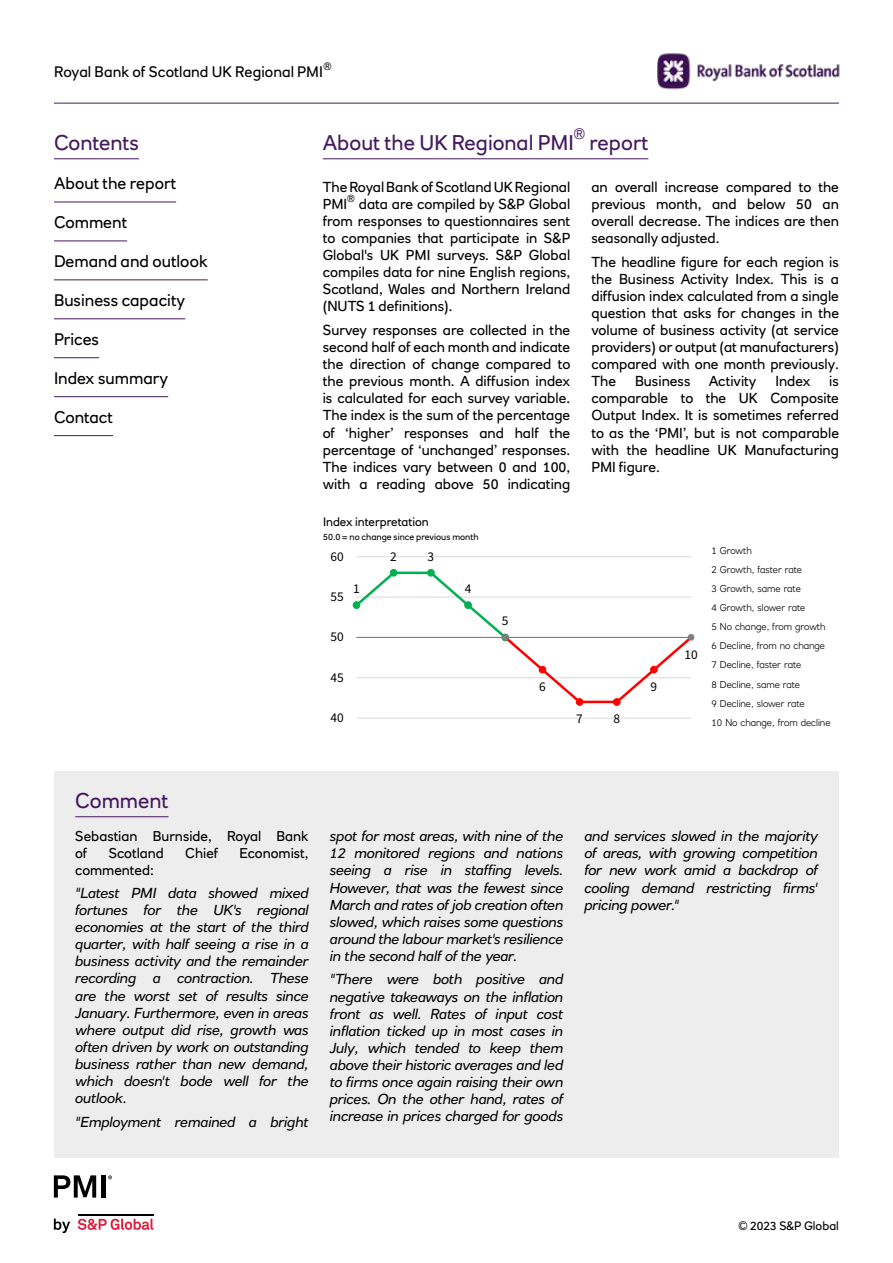
<style>
.page{position:relative;width:893px;height:1263px;background:#fff}
.page>*{position:absolute;margin:0;border:0;box-sizing:border-box;transform-origin:0 0}
.t1{font:21px "RN House Sans";color:#44195e}
.t2{font:16.5px "RN House Sans";color:#000}
.t3{font:15px "RN House Sans";letter-spacing:.005em;color:#000}
.t4{font:14.7px "RN House Sans";color:#44195e}
.t5{font:14.25px/17.1px "RN House Sans";color:#000;text-align:justify}
.t6{font:italic 14.25px/17.1px "RN House Sans";color:#000;text-align:justify}
.t7{font:13.95px/16.8px "RN House Sans";color:#000}
.t8{font:13.35px "Source Sans Pro";letter-spacing:.005em;color:#000}
.t9{font:12px "RN House Sans";color:#000}
.t10{font:10.5px "RN House Sans";color:#000}
.t11{font:10.05px "RN House Sans";color:#000}
.t12{font:300 9.75px/19.2px "RN House Sans";color:#000}
.t13{font:9px "RN House Sans";color:#000}
</style>
<div class="page">
<hr style="left:54px;top:103px;width:785px;height:1px;background:#44195e">
<svg style="left:54px;top:1218px;width:16px;height:15px"></svg>
<svg style="left:78px;top:1218px;width:75px;height:12px"></svg>
<hr style="left:78px;top:1213px;width:75px;height:2px;background:#000">
<svg style="left:54px;top:1175px;width:42px;height:22px"></svg>
<div style="left:101px;top:1175px;width:5px;height:22px;background:#000"></div>
<svg style="left:108px;top:1175px;width:4px;height:4px"></svg>
<img style="left:658px;top:53px;width:182px;height:37px">
<hr style="left:323px;top:159px;width:325px;height:1px;background:#44195e">
<hr style="left:54px;top:159px;width:85px;height:1px;background:#44195e">
<hr style="left:54px;top:202px;width:122px;height:1px;background:#44195e">
<hr style="left:54px;top:241px;width:73px;height:1px;background:#44195e">
<hr style="left:54px;top:280px;width:154px;height:1px;background:#44195e">
<hr style="left:54px;top:318px;width:131px;height:1px;background:#44195e">
<hr style="left:54px;top:357px;width:45px;height:1px;background:#44195e">
<hr style="left:54px;top:396px;width:114px;height:1px;background:#44195e">
<hr style="left:54px;top:435px;width:59px;height:1px;background:#44195e">
<div style="left:54px;top:771px;width:785px;height:60px;background:#ededed"></div>
<hr style="left:75px;top:816px;width:93px;height:1px;background:#44195e">
<div style="left:54px;top:831px;width:785px;height:326px;background:#ededed"></div>
<hr style="left:356px;top:718px;width:335px;height:1px;background:#d9d9d9">
<hr style="left:356px;top:556px;width:335px;height:1px;background:#d9d9d9">
<div style="left:353px;top:602px;width:7px;height:6px;background:#00b050;border-radius:50%"></div>
<div style="left:353px;top:601px;width:7px;height:8px;border:1px solid #00b050;border-radius:50%"></div>
<div style="left:390px;top:569px;width:7px;height:7px;border:1px solid #00b050;border-radius:50%"></div>
<div style="left:427px;top:569px;width:8px;height:7px;border:1px solid #00b050;border-radius:50%"></div>
<svg style="left:356px;top:570px;width:335px;height:135px"></svg>
<div style="left:539px;top:666px;width:7px;height:7px;background:#f00;border-radius:50%"></div>
<div style="left:539px;top:666px;width:7px;height:7px;border:1px solid #f00;border-radius:50%"></div>
<div style="left:576px;top:699px;width:7px;height:6px;background:#f00;border-radius:50%"></div>
<div style="left:576px;top:698px;width:7px;height:8px;border:1px solid #f00;border-radius:50%"></div>
<div style="left:613px;top:699px;width:7px;height:6px;background:#f00;border-radius:50%"></div>
<div style="left:613px;top:698px;width:7px;height:8px;border:1px solid #f00;border-radius:50%"></div>
<div style="left:651px;top:666px;width:6px;height:7px;background:#f00;border-radius:50%"></div>
<div style="left:650px;top:666px;width:8px;height:7px;border:1px solid #f00;border-radius:50%"></div>
<div style="left:502px;top:634px;width:7px;height:7px;background:#7f7f7f;border-radius:50%"></div>
<div style="left:688px;top:634px;width:6px;height:7px;background:#7f7f7f;border-radius:50%"></div>
<hr style="left:356px;top:637px;width:335px;height:1px;background:#7f7f7f">
<p class="t10" style="left:323px;top:59px;width:10px">®</p>
<p class="t3" style="left:54px;top:63px;width:271px">Royal Bank of Scotland UK Regional PMI</p>
<p class="t4" style="left:574px;top:125px;width:13px">®</p>
<h1 class="t1" style="left:323px;top:130px;width:253px">About the UK Regional PMI</h1>
<h1 class="t1" style="left:54px;top:130px;width:87px">Contents</h1>
<h1 class="t1" style="left:590px;top:130px;width:60px">report</h1>
<p class="t2" style="left:54px;top:173px;width:124px">About the report</p>
<p class="t2" style="left:54px;top:212px;width:75px">Comment</p>
<p class="t2" style="left:54px;top:251px;width:155px">Demand and outlook</p>
<p class="t2" style="left:54px;top:290px;width:133px">Business capacity</p>
<p class="t2" style="left:54px;top:329px;width:47px">Prices</p>
<p class="t2" style="left:54px;top:368px;width:116px">Index summary</p>
<p class="t2" style="left:54px;top:407px;width:61px">Contact</p>
<p class="t5" style="left:323px;top:178px;width:249px">The Royal Bank of Scotland UK Regional<br>PMI</p>
<p class="t5" style="left:591px;top:178px;width:249px">an overall increase compared to the previous month, and below 50 an overall decrease. The indices are then seasonally adjusted.</p>
<p class="t5" style="left:591px;top:253px;width:249px">The headline figure for each region is the Business Activity Index. This is a diffusion index calculated from a single question that asks for changes in the volume of business activity (at service providers) or output (at manufacturers) compared with one month previously.<br>The</p>
<p class="t11" style="left:347px;top:192px;width:9px">®</p>
<p class="t5" style="left:323px;top:195px;width:249px;text-indent:36px">data are compiled by S&amp;P Global from responses to questionnaires sent to companies that participate in S&amp;P Global's UK PMI surveys. S&amp;P Global compiles data for nine English regions, Scotland, Wales and Northern Ireland (NUTS 1 definitions).</p>
<p class="t5" style="left:323px;top:321px;width:249px">Survey responses are collected in the second half of each month and indicate the direction of change compared to the previous month. A diffusion index is calculated for each survey variable.<br>The index is the sum of the percentage of ‘higher’ responses and half the percentage of ‘unchanged’ responses.<br>The indices vary between 0 and 100, with a reading above 50 indicating</p>
<p class="t5" style="left:635px;top:373px;width:57px">Business</p>
<p class="t5" style="left:709px;top:373px;width:49px">Activity</p>
<p class="t5" style="left:775px;top:373px;width:37px">Index</p>
<p class="t5" style="left:591px;top:373px;width:249px;text-indent:238px">is comparable to the UK Composite Output Index. It is sometimes referred to as the ‘PMI’, but is not comparable with the headline UK Manufacturing PMI figure.</p>
<p class="t9" style="left:323px;top:514px;width:107px">Index interpretation</p>
<p class="t13" style="left:323px;top:531px;width:157px">50.0 = no change since previous month</p>
<p class="t8" style="left:330px;top:548px;width:15px">60</p>
<p class="t12" style="left:711px;top:541px;width:121px">1 Growth<br>2 Growth, faster rate<br>3 Growth, same rate<br>4 Growth, slower rate<br>5 No change, from growth<br>6 Decline, from no change<br>7 Decline, faster rate<br>8 Decline, same rate<br>9 Decline, slower rate<br>10 No change, from decline</p>
<p class="t8" style="left:390px;top:548px;width:8px">2</p>
<p class="t8" style="left:427px;top:548px;width:8px">3</p>
<p class="t8" style="left:353px;top:580px;width:8px">1</p>
<p class="t8" style="left:465px;top:580px;width:8px">4</p>
<p class="t8" style="left:330px;top:588px;width:15px">55</p>
<p class="t8" style="left:502px;top:613px;width:8px">5</p>
<p class="t8" style="left:330px;top:628px;width:15px">50</p>
<p class="t8" style="left:684px;top:646px;width:15px">10</p>
<p class="t8" style="left:330px;top:669px;width:15px">45</p>
<p class="t8" style="left:539px;top:678px;width:8px">6</p>
<p class="t8" style="left:651px;top:678px;width:8px">9</p>
<p class="t8" style="left:330px;top:709px;width:15px">40</p>
<p class="t8" style="left:576px;top:711px;width:8px">7</p>
<p class="t8" style="left:613px;top:711px;width:8px">8</p>
<h1 class="t1" style="left:75px;top:788px;width:95px">Comment</h1>
<p class="t7" style="left:75px;top:828px;width:235px">Sebastian Burnside, Royal Bank of</p>
<p class="t7" style="left:109px;top:844px;width:57px">Scotland</p>
<p class="t7" style="left:185px;top:844px;width:34px">Chief</p>
<p class="t7" style="left:240px;top:844px;width:70px">Economist,</p>
<p class="t7" style="left:75px;top:861px;width:80px">commented:</p>
<p class="t6" style="left:75px;top:884px;width:235px">"Latest PMI data showed mixed fortunes for the UK's regional economies at the start of the third quarter, with half seeing a rise in a business activity and the remainder recording a contraction. These are the worst set of results since January. Furthermore, even in areas where output did rise, growth was often driven by work on outstanding business rather than new demand, which doesn't bode well for the outlook.</p>
<p class="t6" style="left:75px;top:1113px;width:235px">"Employment remained a bright</p>
<p class="t6" style="left:330px;top:828px;width:235px">spot for most areas, with nine of the 12 monitored regions and nations seeing a rise in staffing levels.<br>However, that was the fewest since March and rates of job creation often slowed, which raises some questions around the labour market's resilience in the second half of the year.</p>
<p class="t6" style="left:330px;top:971px;width:235px">"There were both positive and negative takeaways on the inflation front as well. Rates of input cost inflation ticked up in most cases in July, which tended to keep them above their historic averages and led to firms once again raising their own prices. On the other hand, rates of increase in prices charged for goods</p>
<p class="t6" style="left:584px;top:828px;width:235px">and services slowed in the majority of areas, with growing competition for new work amid a backdrop of cooling demand restricting firms' pricing power."</p>
<p class="t9" style="left:739px;top:1218px;width:102px">© 2023 S&amp;P Global</p>
</div>
